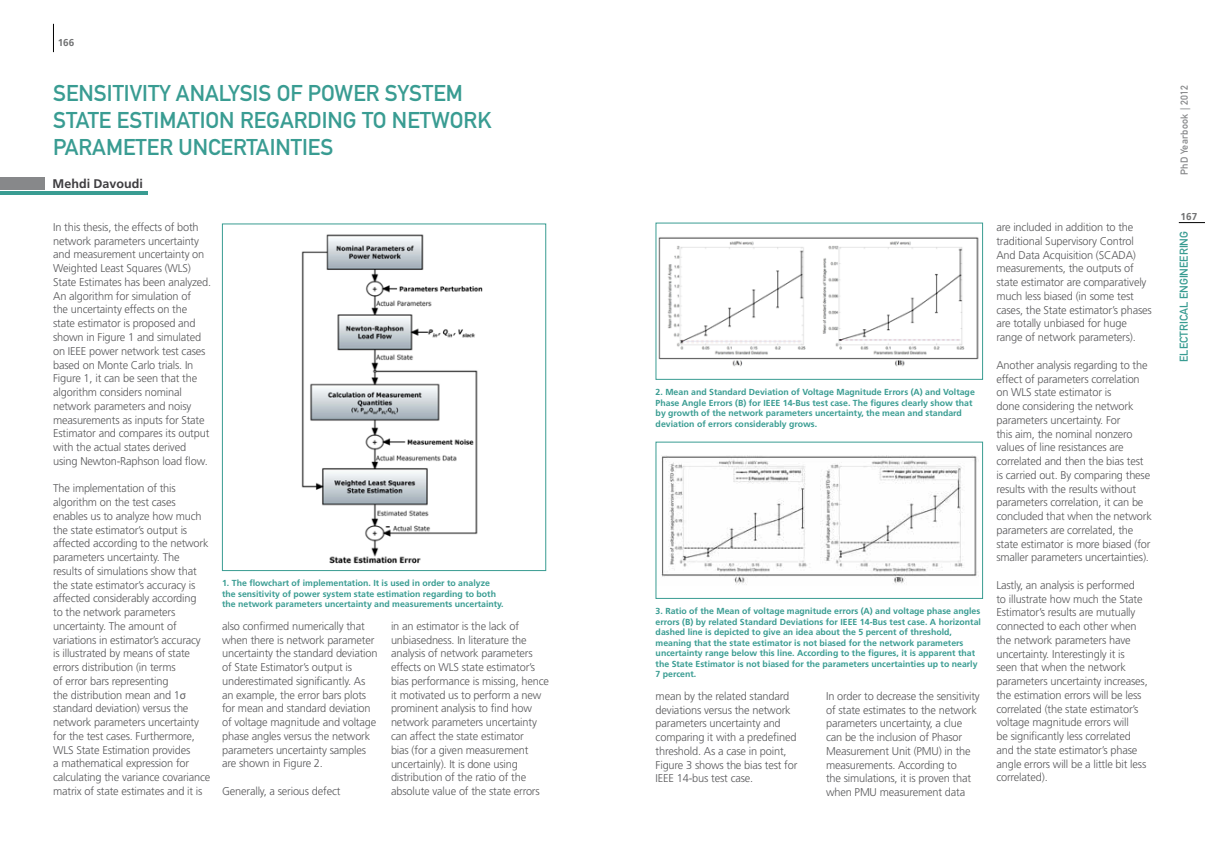
<style>
.page{position:relative;width:1205px;height:851px;background:#fff}
.page>*{position:absolute;margin:0;border:0;box-sizing:border-box;transform-origin:0 0}
.t1{font:22.5px/27px "DIN Mittelschrift Std";color:#399c92}
.t2{font:700 12.5px "Frutiger LT Std";color:#3e3d40}
.t3{font:300 11.25px/13.8px "Frutiger LT Std";letter-spacing:-.015em;color:#58585a}
.t4{font:11.25px "DIN Mittelschrift Std";color:#399c92}
.t5{font:10px "DIN Mittelschrift Std";letter-spacing:.03em;color:#87888a}
.t6{font:700 10px "Frutiger LT Std";color:#707172}
.t7{font:700 8.75px/10.5px "Frutiger LT Std";color:#399c92}
.s1{font-family:"Myriad Pro";font-weight:400}
</style>
<div class="page">
<svg style="left:53px;top:24px;width:1px;height:28px"></svg>
<svg style="left:1179px;top:222px;width:26px;height:1px"></svg>
<hr style="left:0;top:191px;width:147px;height:4px;background:#399c92">
<div style="left:0;top:178px;width:44px;height:12px;background:#87888a"></div>
<img style="left:301px;top:234px;width:182px;height:330px">
<div style="left:222px;top:223px;width:324px;height:347px;border:1px solid #399c92"></div>
<img style="left:658px;top:237px;width:321px;height:129px">
<img style="left:661px;top:455px;width:316px;height:130px">
<p class="t6" style="left:58px;top:37px;width:18px">166</p>
<h1 class="t1" style="left:53px;top:80px;width:383px">SENSITIVITY ANALYSIS OF POWER SYSTEM<br>STATE</h1>
<h1 class="t1" style="left:117px;top:107px;width:38px">ESTIMATION</h1>
<h1 class="t1" style="left:240px;top:107px;width:28px">REGARDING</h1>
<h1 class="t1" style="left:362px;top:107px;width:131px">TO NETWORK</h1>
<h1 class="t1" style="left:53px;top:134px;width:27px">PARAMETER</h1>
<h1 class="t1" style="left:178px;top:134px;width:27px">UNCERTAINTIE</h1>
<h1 class="t1" style="left:320px;top:134px;width:14px">S</h1>
<p class="t2" style="left:53px;top:176px;width:92px">Mehdi Davoudi</p>
<p class="t3" style="left:53px;top:220px;width:160px">In this thesis, the effects of both network parameters uncertainty and measurement uncertainty on<br>Weighted Least Squares (WLS)<br>State Estimates has been analyzed.<br>An algorithm for simulation of<br>the uncertainty effects on the state estimator is proposed and shown in Figure 1 and simulated on IEEE power network test cases based on Monte Carlo trials. In<br>Figure 1, it can be seen that the algorithm considers nominal network parameters and noisy measurements as inputs for State<br>Estimator and compares its output with the actual states derived using Newton-Raphson load flow.</p>
<p class="t3" style="left:53px;top:481px;width:159px">The implementation of this algorithm on the test cases enables us to analyze how much the state estimator’s output is affected according to the network parameters uncertainty. The results of simulations show that the state estimator’s accuracy is affected considerably according<br>to the network parameters uncertainty. The amount of variations in estimator’s accuracy<br>is illustrated by means of state errors distribution (in terms<br>of error bars representing<br>the distribution mean and 1<span class="s1">σ </span>standard deviation) versus the network parameters uncertainty for the test cases. Furthermore,<br>WLS State Estimation provides<br>a mathematical expression for calculating the variance covariance matrix of state estimates and it is</p>
<p class="t7" style="left:222px;top:578px;width:283px">1. The flowchart of implementation. It is used in order to analyze the sensitivity of power system state estimation regarding to both the network parameters uncertainty and measurements uncertainty.</p>
<p class="t3" style="left:222px;top:619px;width:157px">also confirmed numerically that when there is network parameter uncertainty the standard deviation of State Estimator’s output is underestimated significantly. As an example, the error bars plots for mean and standard deviation of voltage magnitude and voltage phase angles versus the network parameters uncertainty samples are shown in Figure 2.</p>
<p class="t3" style="left:222px;top:784px;width:120px">Generally, a serious defect</p>
<p class="t3" style="left:391px;top:619px;width:160px">in an estimator is the lack of unbiasedness. In literature the analysis of network parameters effects on WLS state estimator’s bias performance is missing, hence it motivated us to perform a new prominent analysis to find how network parameters uncertainty can affect the state estimator<br>bias (for a given measurement uncertainly). It is done using distribution of the ratio of the absolute value of the state errors</p>
<p class="t7" style="left:656px;top:387px;width:321px">2. Mean and Standard Deviation of Voltage Magnitude Errors (A) and Voltage Phase Angle Errors (B) for IEEE 14-Bus test case. The figures clearly show that by growth of the network parameters uncertainty, the mean and standard deviation of errors considerably grows.</p>
<p class="t7" style="left:656px;top:605px;width:327px">3. Ratio of the Mean of voltage magnitude errors (A) and voltage phase angles errors (B) by related Standard Deviations for IEEE 14-Bus test case. A horizontal dashed line is depicted to give an idea about the 5 percent of threshold, meaning that the state estimator is not biased for the network parameters uncertainty range below this line. According to the figures, it is apparent that the State Estimator is not biased for the parameters uncertainties up to nearly 7 percent.</p>
<p class="t3" style="left:656px;top:689px;width:143px">mean by the related standard deviations versus the network parameters uncertainty and comparing it with a predefined threshold. As a case in point,<br>Figure 3 shows the bias test for<br>IEEE 14-bus test case.</p>
<p class="t3" style="left:826px;top:689px;width:155px">In order to decrease the sensitivity of state estimates to the network parameters uncertainty, a clue can be the inclusion of Phasor<br>Measurement Unit (PMU) in the measurements. According to<br>the simulations, it is proven that when PMU measurement data</p>
<p class="t3" style="left:996px;top:220px;width:157px">are included in addition to the traditional Supervisory Control<br>And Data Acquisition (SCADA) measurements, the outputs of state estimator are comparatively much less biased (in some test cases, the State estimator’s phases are totally unbiased for huge range of network parameters).</p>
<p class="t3" style="left:996px;top:358px;width:157px">Another analysis regarding to the effect of parameters correlation on WLS state estimator is<br>done considering the network parameters uncertainty. For<br>this aim, the nominal nonzero values of line resistances are correlated and then the bias test is carried out. By comparing these results with the results without parameters correlation, it can be concluded that when the network parameters are correlated, the state estimator is more biased (for smaller parameters uncertainties).</p>
<p class="t3" style="left:996px;top:578px;width:153px">Lastly, an analysis is performed<br>to illustrate how much the State<br>Estimator’s results are mutually connected to each other when the network parameters have uncertainty. Interestingly it is seen that when the network parameters uncertainty increases, the estimation errors will be less correlated (the state estimator’s voltage magnitude errors will<br>be significantly less correlated and the state estimator’s phase angle errors will be a little bit less correlated).</p>
<p class="t5" style="left:1178px;top:175px;width:92px;rotate:-90deg">PHD YEARBOOK | 2012</p>
<p class="t6" style="left:1180px;top:210px;width:18px">167</p>
<p class="t4" style="left:1177px;top:362px;width:132px;rotate:-90deg">ELECTRICAL ENGINEERING</p>
</div>
